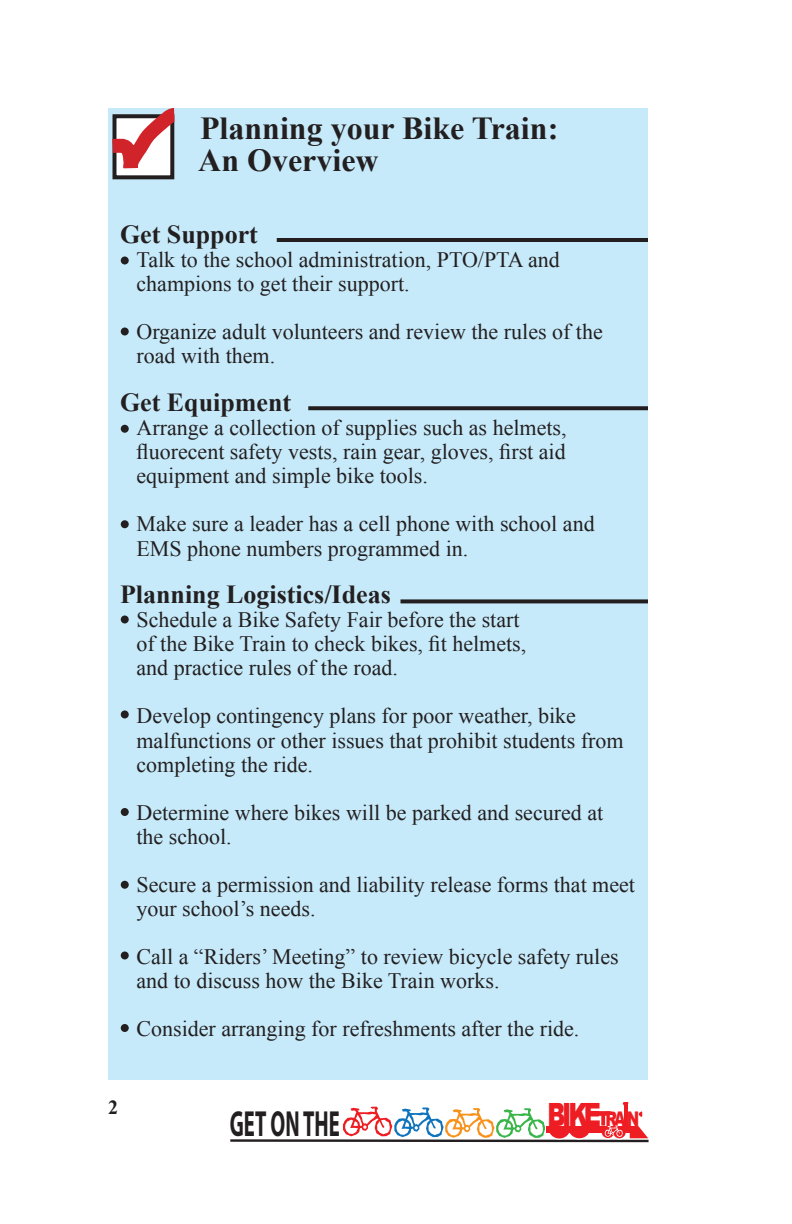
<style>
.page{position:relative;width:792px;height:1224px;background:#fff}
.page>*{position:absolute;margin:0;border:0;box-sizing:border-box;transform-origin:0 0}
.t1{font:700 36.4px "Myriad Pro";color:#231f20;scale:.57 1}
.t2{font:700 32px/32px "Times New Roman";color:#231f20}
.t3{font:900 32px "Arial";color:#ee1d23;scale:.73 1}
.t4{font:700 26px "Times New Roman";color:#231f20}
.t5{font:22px/24px "Times New Roman";color:#231f20}
.t6{font:700 20px "Times New Roman";color:#231f20}
.s1{font-size:20.2px}
</style>
<div class="page">
<div style="left:108px;top:108px;width:540px;height:972px;background:#c6eafa"></div>
<svg style="left:112px;top:108px;width:63px;height:325px"></svg>
<div style="left:121px;top:256px;width:8px;height:8px;background:#231f20;border-radius:50%"></div>
<div style="left:121px;top:328px;width:8px;height:8px;background:#231f20;border-radius:50%"></div>
<div style="left:121px;top:425px;width:8px;height:8px;background:#231f20;border-radius:50%"></div>
<div style="left:121px;top:520px;width:8px;height:8px;background:#231f20;border-radius:50%"></div>
<div style="left:121px;top:616px;width:8px;height:8px;background:#231f20;border-radius:50%"></div>
<div style="left:121px;top:710px;width:8px;height:8px;background:#231f20;border-radius:50%"></div>
<div style="left:121px;top:808px;width:8px;height:8px;background:#231f20;border-radius:50%"></div>
<div style="left:121px;top:881px;width:8px;height:8px;background:#231f20;border-radius:50%"></div>
<div style="left:121px;top:952px;width:8px;height:8px;background:#231f20;border-radius:50%"></div>
<div style="left:121px;top:1024px;width:8px;height:8px;background:#231f20;border-radius:50%"></div>
<hr style="left:277px;top:238px;width:371px;height:4px;background:#231f20">
<svg style="left:308px;top:406px;width:340px;height:4px"></svg>
<svg style="left:400px;top:599px;width:248px;height:4px"></svg>
<hr style="left:230px;top:1139px;width:419px;height:3px;background:#231f20">
<svg style="left:343px;top:1102px;width:306px;height:38px"></svg>
<h2 class="t2" style="left:198px;top:112px;width:362px">Planning your Bike Train:<br>An Overview</h2>
<p class="t4" style="left:120px;top:217px;width:139px">Get Support</p>
<p class="t5" style="left:136px;top:248px;width:425px">Talk to the school administration, PTO/PTA and champions to get their support.</p>
<p class="t5" style="left:136px;top:320px;width:468px">Organize adult volunteers and review the rules of the road with them.</p>
<p class="t4" style="left:120px;top:385px;width:173px">Get Equipment</p>
<p class="t5" style="left:136px;top:416px;width:432px;text-align:justify">Arrange a collection of supplies such as helmets, fluorecent safety vests, rain gear, gloves, first aid equipment and simple bike tools.</p>
<p class="t5" style="left:136px;top:512px;width:460px">Make sure a leader has a cell phone with school and<br>EMS phone numbers programmed in.</p>
<p class="t4" style="left:120px;top:577px;width:272px">Planning Logistics/Ideas</p>
<p class="t5" style="left:136px;top:608px;width:391px">Schedule a Bike Safety Fair before the start of the Bike Train to check bikes, fit helmets, and practice rules of the road.</p>
<p class="t5" style="left:136px;top:704px;width:489px">Develop contingency plans for poor weather, bike malfunctions or other issues that prohibit students from completing the ride.</p>
<p class="t5" style="left:136px;top:800px;width:468px">Determine where bikes will be parked and secured at the school.</p>
<p class="t5" style="left:136px;top:872px;width:500px">Secure a permission and liability release forms that meet your school’s needs.</p>
<p class="t5" style="left:136px;top:944px;width:484px">Call a “Riders’ Meeting” to review bicycle safety rules and to discuss how the Bike Train works.</p>
<p class="t5" style="left:136px;top:1016px;width:444px">Consider arranging for refreshments after the ride.</p>
<p class="t6" style="left:108px;top:1093px;width:11px">2</p>
<h1 class="t1" style="left:230px;top:1100px;width:195px">GET ON THE</h1>
<h2 class="t3" style="left:547px;top:1091px;width:127px">BIKE <span class="s1">RA N</span></h2>
</div>
